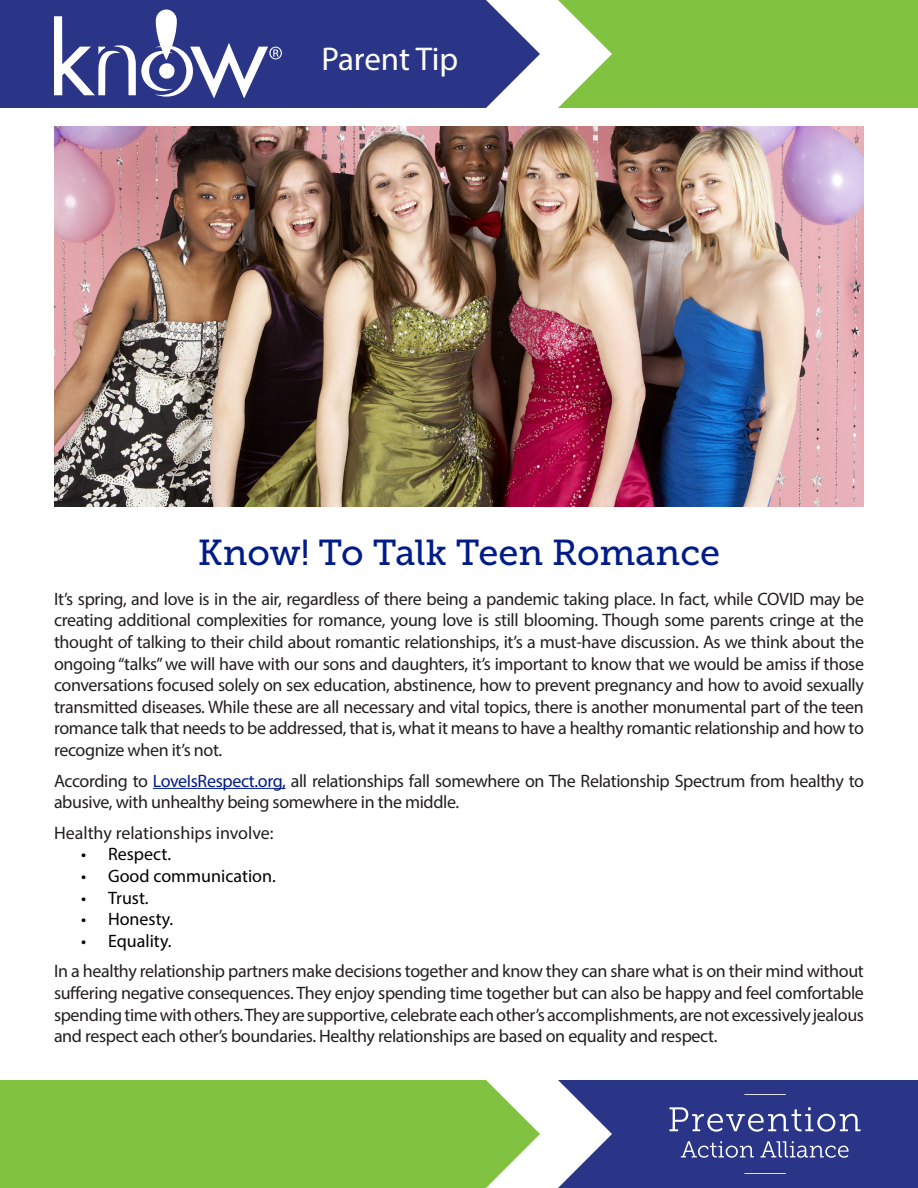
<style>
.page{position:relative;width:918px;height:1188px;background:#fff}
.page>*{position:absolute;margin:0;border:0;box-sizing:border-box;transform-origin:0 0}
.Headline{font:36px "Museo Slab 500";color:#001c88}
.t1{font:33px "Myriad Pro";letter-spacing:-.005em;color:#fff}
.t2{font:18px/21.6px "Myriad Pro";letter-spacing:-.02em;color:#231f20;text-align:justify}
.t3{font:18px "Myriad Pro";color:#000}
.t4{font:18px "Myriad Pro";color:#231f20}
.s1{color:#001c88}
</style>
<div class="page">
<div style="left:0;top:1080px;width:540px;height:108px;background:#81c340"></div>
<svg style="left:0;top:0;width:540px;height:108px;background:#3a4390"></svg>
<svg style="left:558px;top:0;width:360px;height:108px;background:#8bc850"></svg>
<svg style="left:558px;top:1080px;width:360px;height:108px;background:#434b95"></svg>
<hr style="left:744px;top:1094px;width:42px;height:1px;background:#fff">
<hr style="left:744px;top:1173px;width:42px;height:1px;background:#fff">
<svg style="left:54px;top:10px;width:228px;height:88px"></svg>
<hr style="left:153px;top:788px;width:133px;height:1px;background:#001c88">
<img style="left:54px;top:127px;width:810px;height:380px">
<h2 class="t1" style="left:321px;top:39px;width:138px">Parent Tip</h2>
<p class="Headline" style="left:198px;top:533px;width:524px">Know! To Talk Teen Romance</p>
<p class="t2" style="left:54px;top:588px;width:812px">It’s spring, and love is in the air, regardless of there being a pandemic taking place. In fact, while COVID may be creating additional complexities for romance, young love is still blooming. Though some parents cringe at the thought of talking to their child about romantic relationships, it’s a must-have discussion. As we think about the ongoing “talks” we will have with our sons and daughters, it’s important to know that we would be amiss if those conversations focused solely on sex education, abstinence, how to prevent pregnancy and how to avoid sexually transmitted diseases. While these are all necessary and vital topics, there is another monumental part of the teen romance talk that needs to be addressed, that is, what it means to have a healthy romantic relationship and how to recognize when it’s not.</p>
<p class="t2" style="left:54px;top:769px;width:812px">According to <span class="s1">LoveIsRespect.org,</span> all relationships fall somewhere on The Relationship Spectrum from healthy to abusive, with unhealthy being somewhere in the middle.</p>
<p class="t4" style="left:54px;top:822px;width:221px">Healthy relationships involve:</p>
<p class="t3" style="left:81px;top:843px;width:92px">• Respect.</p>
<p class="t3" style="left:81px;top:865px;width:196px">• Good communication.</p>
<p class="t3" style="left:81px;top:886px;width:69px">• Trust.</p>
<p class="t3" style="left:81px;top:908px;width:94px">• Honesty.</p>
<p class="t3" style="left:81px;top:930px;width:92px">• Equality.</p>
<p class="t2" style="left:54px;top:960px;width:812px">In a healthy relationship partners make decisions together and know they can share what is on their mind without suffering negative consequences. They enjoy spending time together but can also be happy and feel comfortable spending time with others. They are supportive, celebrate each other’s accomplishments, are not excessively jealous and respect each other’s boundaries. Healthy relationships are based on equality and respect.</p>
</div>
